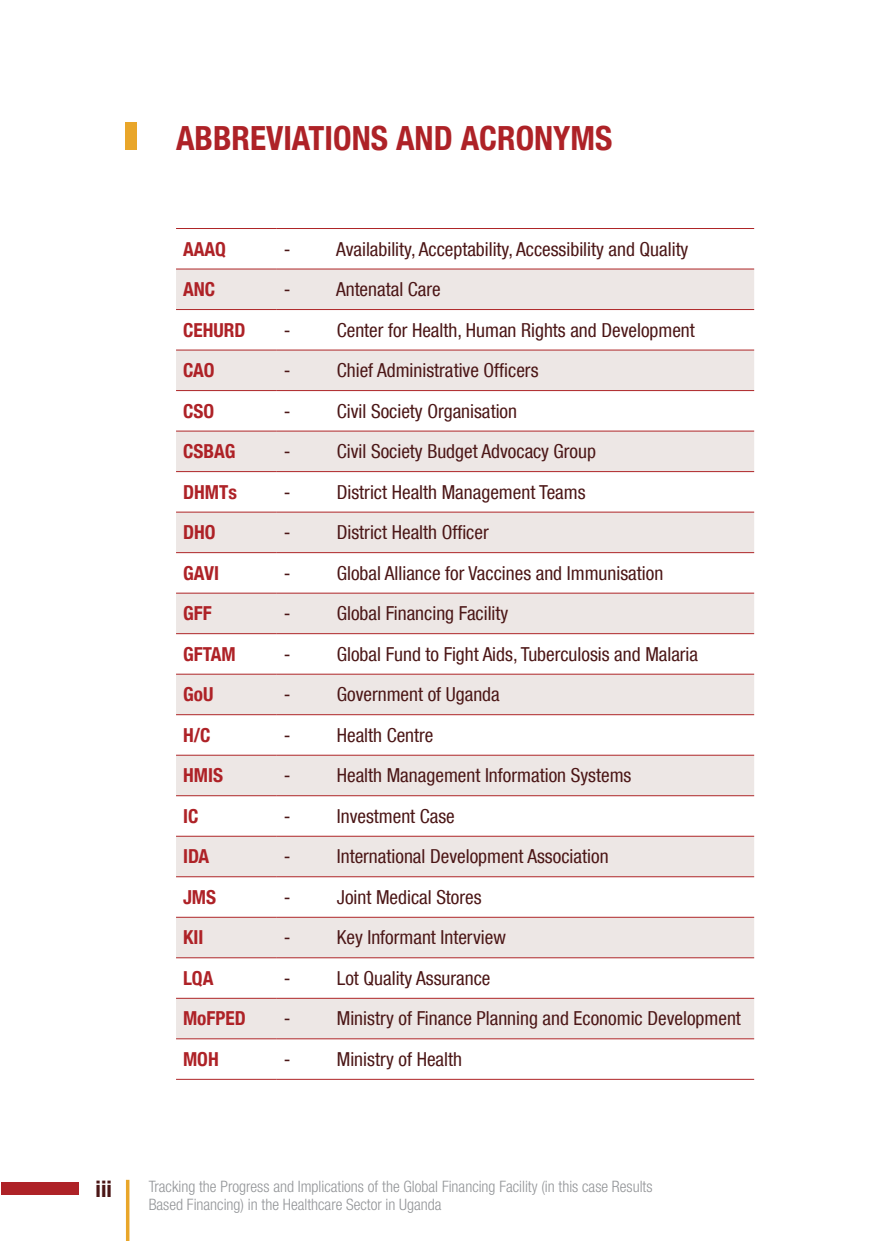
<style>
.page{position:relative;width:874px;height:1241px;background:#fff}
.page>*{position:absolute;margin:0;border:0;box-sizing:border-box;transform-origin:0 0}
.t1{font:700 condensed 33.25px "Helvetica Neue LT Com";color:#ae2227}
.t2{font:700 condensed 22.75px "Helvetica Neue LT Com";color:#4b1616}
.t3{font:condensed 19.25px "Helvetica Neue LT Com";color:#4b1616}
.t4{font:700 condensed 19.25px "Helvetica Neue LT Com";color:#ae2227}
.t5{font:300 condensed 15.75px/18.9px "Helvetica Neue LT Com";color:#939598}
</style>
<div class="page">
<div style="left:1px;top:1181px;width:77px;height:13px;background:#ae2227"></div>
<hr style="left:126px;top:1179px;width:3px;height:61px;background:#e9a62a">
<svg style="left:176px;top:270px;width:577px;height:768px;fill:#ede7e5"></svg>
<hr style="left:176px;top:228px;width:100px;height:1px;background:#ae2527">
<hr style="left:276px;top:228px;width:477px;height:1px;background:#ae2527">
<hr style="left:176px;top:269px;width:100px;height:1px;background:#ae2527">
<hr style="left:276px;top:269px;width:477px;height:1px;background:#ae2527">
<hr style="left:176px;top:309px;width:100px;height:1px;background:#ae2527">
<hr style="left:276px;top:309px;width:477px;height:1px;background:#ae2527">
<hr style="left:176px;top:1078px;width:100px;height:1px;background:#ae2527">
<hr style="left:276px;top:1078px;width:477px;height:1px;background:#ae2527">
<hr style="left:276px;top:350px;width:477px;height:1px;background:#ae2527">
<hr style="left:276px;top:390px;width:477px;height:1px;background:#ae2527">
<hr style="left:176px;top:350px;width:100px;height:1px;background:#ae2527">
<hr style="left:176px;top:390px;width:100px;height:1px;background:#ae2527">
<hr style="left:276px;top:431px;width:477px;height:1px;background:#ae2527">
<hr style="left:276px;top:471px;width:477px;height:1px;background:#ae2527">
<hr style="left:176px;top:431px;width:100px;height:1px;background:#ae2527">
<hr style="left:176px;top:471px;width:100px;height:1px;background:#ae2527">
<hr style="left:276px;top:511px;width:477px;height:1px;background:#ae2527">
<hr style="left:276px;top:552px;width:477px;height:1px;background:#ae2527">
<hr style="left:176px;top:511px;width:100px;height:1px;background:#ae2527">
<hr style="left:176px;top:552px;width:100px;height:1px;background:#ae2527">
<hr style="left:176px;top:592px;width:100px;height:1px;background:#ae2527">
<hr style="left:176px;top:633px;width:100px;height:1px;background:#ae2527">
<hr style="left:276px;top:592px;width:477px;height:1px;background:#ae2527">
<hr style="left:276px;top:633px;width:477px;height:1px;background:#ae2527">
<hr style="left:176px;top:673px;width:100px;height:1px;background:#ae2527">
<hr style="left:176px;top:714px;width:100px;height:1px;background:#ae2527">
<hr style="left:276px;top:673px;width:477px;height:1px;background:#ae2527">
<hr style="left:276px;top:714px;width:477px;height:1px;background:#ae2527">
<hr style="left:176px;top:754px;width:100px;height:1px;background:#ae2527">
<hr style="left:176px;top:795px;width:100px;height:1px;background:#ae2527">
<hr style="left:276px;top:754px;width:477px;height:1px;background:#ae2527">
<hr style="left:276px;top:795px;width:477px;height:1px;background:#ae2527">
<hr style="left:176px;top:835px;width:100px;height:1px;background:#ae2527">
<hr style="left:176px;top:876px;width:100px;height:1px;background:#ae2527">
<hr style="left:276px;top:835px;width:477px;height:1px;background:#ae2527">
<hr style="left:276px;top:876px;width:477px;height:1px;background:#ae2527">
<hr style="left:176px;top:916px;width:100px;height:1px;background:#ae2527">
<hr style="left:176px;top:957px;width:100px;height:1px;background:#ae2527">
<hr style="left:276px;top:916px;width:477px;height:1px;background:#ae2527">
<hr style="left:276px;top:957px;width:477px;height:1px;background:#ae2527">
<hr style="left:176px;top:997px;width:100px;height:1px;background:#ae2527">
<hr style="left:176px;top:1038px;width:100px;height:1px;background:#ae2527">
<hr style="left:276px;top:997px;width:477px;height:1px;background:#ae2527">
<hr style="left:276px;top:1038px;width:477px;height:1px;background:#ae2527">
<div style="left:125px;top:123px;width:12px;height:27px;background:#e9a62a"></div>
<h1 class="t1" style="left:176px;top:126px;width:437px">ABBREVIATIONS AND ACRONYMS</h1>
<p class="t4" style="left:183px;top:241px;width:44px">AAAQ</p>
<p class="t3" style="left:283px;top:241px;width:406px">- Availability, Acceptability, Accessibility and Quality</p>
<p class="t4" style="left:183px;top:282px;width:34px">ANC</p>
<p class="t3" style="left:283px;top:282px;width:158px">- Antenatal Care</p>
<p class="t4" style="left:183px;top:322px;width:64px">CEHURD</p>
<p class="t3" style="left:283px;top:322px;width:8px">-</p>
<p class="t3" style="left:336px;top:322px;width:359px">Center for Health, Human Rights and Development</p>
<p class="t4" style="left:183px;top:363px;width:33px">CAO</p>
<p class="t3" style="left:283px;top:359px;width:8px">-</p>
<p class="t3" style="left:336px;top:359px;width:203px">Chief Administrative Officers</p>
<p class="t4" style="left:183px;top:403px;width:33px">CSO</p>
<p class="t3" style="left:283px;top:403px;width:8px">-</p>
<p class="t3" style="left:336px;top:403px;width:182px">Civil Society Organisation</p>
<p class="t4" style="left:183px;top:444px;width:54px">CSBAG</p>
<p class="t3" style="left:283px;top:444px;width:8px">-</p>
<p class="t3" style="left:336px;top:444px;width:260px">Civil Society Budget Advocacy Group</p>
<p class="t4" style="left:183px;top:484px;width:55px">DHMTs</p>
<p class="t3" style="left:283px;top:484px;width:8px">-</p>
<p class="t3" style="left:336px;top:484px;width:250px">District Health Management Teams</p>
<p class="t4" style="left:183px;top:525px;width:34px">DHO</p>
<p class="t3" style="left:283px;top:521px;width:8px">-</p>
<p class="t3" style="left:336px;top:521px;width:153px">District Health Officer</p>
<p class="t4" style="left:183px;top:565px;width:38px">GAVI</p>
<p class="t3" style="left:283px;top:565px;width:8px">-</p>
<p class="t3" style="left:336px;top:565px;width:328px">Global Alliance for Vaccines and Immunisation</p>
<p class="t4" style="left:183px;top:606px;width:30px">GFF</p>
<p class="t3" style="left:283px;top:606px;width:8px">-</p>
<p class="t3" style="left:336px;top:606px;width:173px">Global Financing Facility</p>
<p class="t4" style="left:183px;top:646px;width:54px">GFTAM</p>
<p class="t3" style="left:283px;top:646px;width:8px">-</p>
<p class="t3" style="left:336px;top:646px;width:362px">Global Fund to Fight Aids, Tuberculosis and Malaria</p>
<p class="t4" style="left:183px;top:687px;width:32px">GoU</p>
<p class="t3" style="left:283px;top:687px;width:8px">-</p>
<p class="t3" style="left:336px;top:687px;width:164px">Government of Uganda</p>
<p class="t4" style="left:183px;top:727px;width:29px">H/C</p>
<p class="t3" style="left:283px;top:727px;width:8px">-</p>
<p class="t3" style="left:336px;top:727px;width:98px">Health Centre</p>
<p class="t4" style="left:183px;top:768px;width:41px">HMIS</p>
<p class="t3" style="left:283px;top:768px;width:8px">-</p>
<p class="t3" style="left:336px;top:768px;width:296px">Health Management Information Systems</p>
<p class="t4" style="left:183px;top:808px;width:17px">IC</p>
<p class="t3" style="left:283px;top:808px;width:8px">-</p>
<p class="t3" style="left:336px;top:808px;width:119px">Investment Case</p>
<p class="t4" style="left:183px;top:849px;width:28px">IDA</p>
<p class="t3" style="left:283px;top:849px;width:8px">-</p>
<p class="t3" style="left:336px;top:849px;width:273px">International Development Association</p>
<p class="t4" style="left:183px;top:889px;width:35px">JMS</p>
<p class="t3" style="left:283px;top:889px;width:8px">-</p>
<p class="t3" style="left:336px;top:889px;width:146px">Joint Medical Stores</p>
<p class="t4" style="left:183px;top:930px;width:22px">KII</p>
<p class="t3" style="left:283px;top:930px;width:8px">-</p>
<p class="t3" style="left:336px;top:930px;width:170px">Key Informant Interview</p>
<p class="t4" style="left:183px;top:970px;width:32px">LQA</p>
<p class="t3" style="left:283px;top:970px;width:8px">-</p>
<p class="t3" style="left:336px;top:970px;width:155px">Lot Quality Assurance</p>
<p class="t4" style="left:183px;top:1011px;width:64px">MoFPED</p>
<p class="t3" style="left:283px;top:1011px;width:8px">-</p>
<p class="t3" style="left:336px;top:1011px;width:405px">Ministry of Finance Planning and Economic Development</p>
<p class="t4" style="left:183px;top:1051px;width:37px">MOH</p>
<p class="t3" style="left:283px;top:1051px;width:8px">-</p>
<p class="t3" style="left:336px;top:1051px;width:127px">Ministry of Health</p>
<p class="t2" style="left:95px;top:1179px;width:18px">iii</p>
<p class="t5" style="left:149px;top:1177px;width:505px">Tracking the Progress and Implications of the Global Financing Facility (in this case Results<br>Based Financing) in the Healthcare Sector in Uganda</p>
</div>
